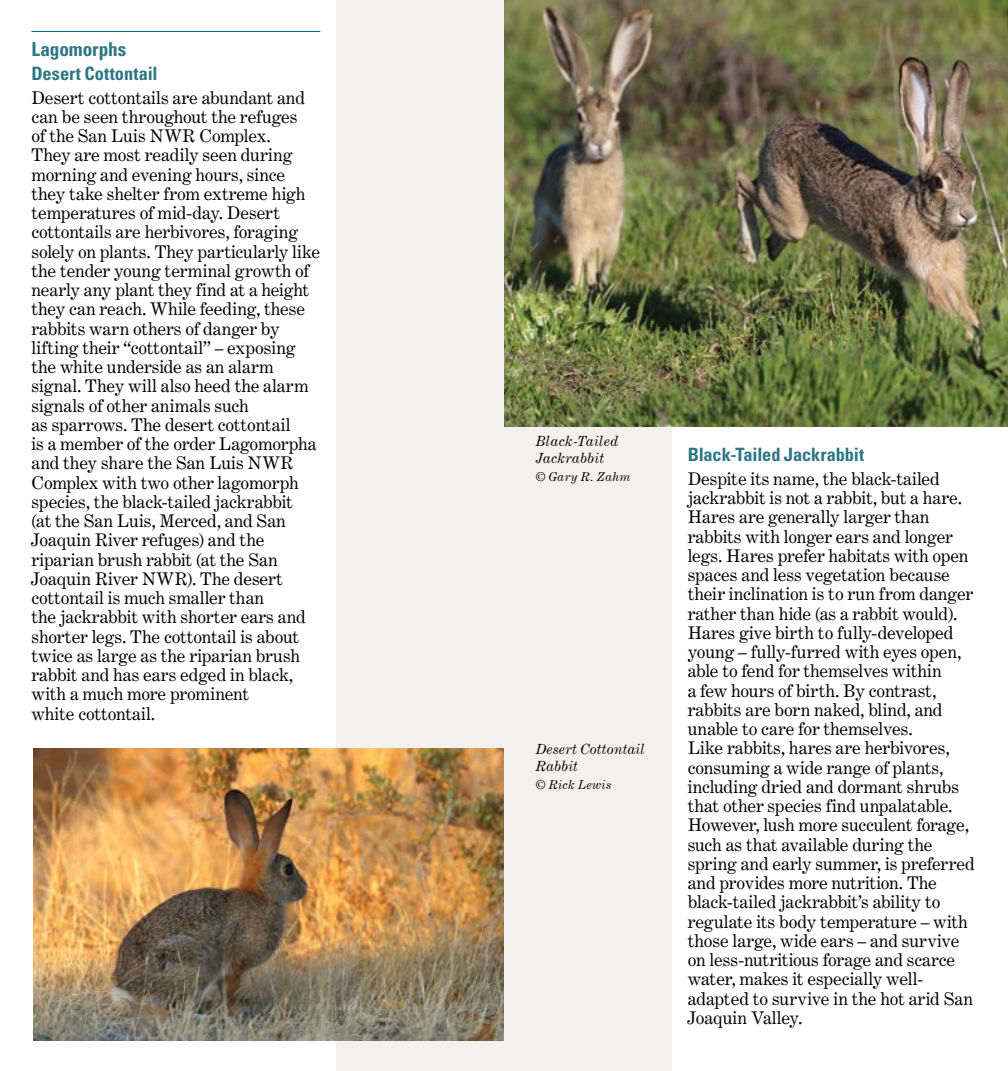
<style>
.page{position:relative;width:1008px;height:1071px;background:#fff}
.page>*{position:absolute;margin:0;border:0;box-sizing:border-box;transform-origin:0 0}
.H1_main_section_with{font:700 condensed 19.25px "Univers LT Std";letter-spacing:-.005em;color:#2e7684}
.t1{font:700 condensed 18.38px "Univers LT Std";letter-spacing:-.005em;color:#2e7684}
.Text{font:17.5px/19.2px "Century Expanded";letter-spacing:-.005em;color:#000}
.t2{font:italic 14px/17.5px "Century Expanded";letter-spacing:.01em;color:#000}
.t3{font:italic 12.25px "Century Expanded";letter-spacing:.025em;color:#000}
</style>
<div class="page">
<div style="left:336px;top:0;width:336px;height:1071px;background:#f3f1ee"></div>
<img style="left:33px;top:748px;width:471px;height:293px">
<img style="left:504px;top:0;width:504px;height:427px">
<hr style="left:32px;top:31px;width:288px;height:1px;background:#006271">
<p class="H1_main_section_with" style="left:32px;top:37px;width:96px">Lagomorphs</p>
<h1 class="t1" style="left:32px;top:62px;width:128px">Desert Cottontail</h1>
<p class="Text" style="left:32px;top:88px;width:290px">Desert cottontails are abundant and can be seen throughout the refuges<br>of the San Luis NWR Complex.<br>They are most readily seen during morning and evening hours, since they take shelter from extreme high temperatures of mid-day. Desert cottontails are herbivores, foraging solely on plants. They particularly like the tender young terminal growth of nearly any plant they find at a height they can reach. While feeding, these rabbits warn others of danger by lifting their “cottontail” – exposing the white underside as an alarm signal. They will also heed the alarm signals of other animals such<br>as sparrows. The desert cottontail<br>is a member of the order Lagomorpha and they share the San Luis NWR Complex with two other lagomorph species, the black-tailed jackrabbit<br>(at the San Luis, Merced, and San Joaquin River refuges) and the riparian brush rabbit (at the San Joaquin River NWR). The desert cottontail is much smaller than<br>the jackrabbit with shorter ears and shorter legs. The cottontail is about twice as large as the riparian brush rabbit and has ears edged in black, with a much more prominent<br>white cottontail.</p>
<p class="t2" style="left:536px;top:432px;width:84px">Black-Tailed<br>Jackrabbit</p>
<p class="t3" style="left:536px;top:469px;width:96px">© Gary R. Zahm</p>
<p class="t2" style="left:536px;top:740px;width:111px">Desert Cottontail<br>Rabbit</p>
<p class="t3" style="left:536px;top:777px;width:78px">© Rick Lewis</p>
<h1 class="t1" style="left:688px;top:443px;width:178px">Black-Tailed Jackrabbit</h1>
<p class="Text" style="left:688px;top:469px;width:289px">Despite its name, the black-tailed jackrabbit is not a rabbit, but a hare.<br>Hares are generally larger than rabbits with longer ears and longer legs. Hares prefer habitats with open spaces and less vegetation because their inclination is to run from danger rather than hide (as a rabbit would).<br>Hares give birth to fully-developed young – fully-furred with eyes open, able to fend for themselves within<br>a few hours of birth. By contrast, rabbits are born naked, blind, and unable to care for themselves.<br>Like rabbits, hares are herbivores, consuming a wide range of plants, including dried and dormant shrubs that other species find unpalatable.<br>However, lush more succulent forage, such as that available during the spring and early summer, is preferred and provides more nutrition. The black-tailed jackrabbit’s ability to regulate its body temperature – with those large, wide ears – and survive on less-nutritious forage and scarce water, makes it especially well&shy;adapted to survive in the hot arid San Joaquin Valley.</p>
</div>
